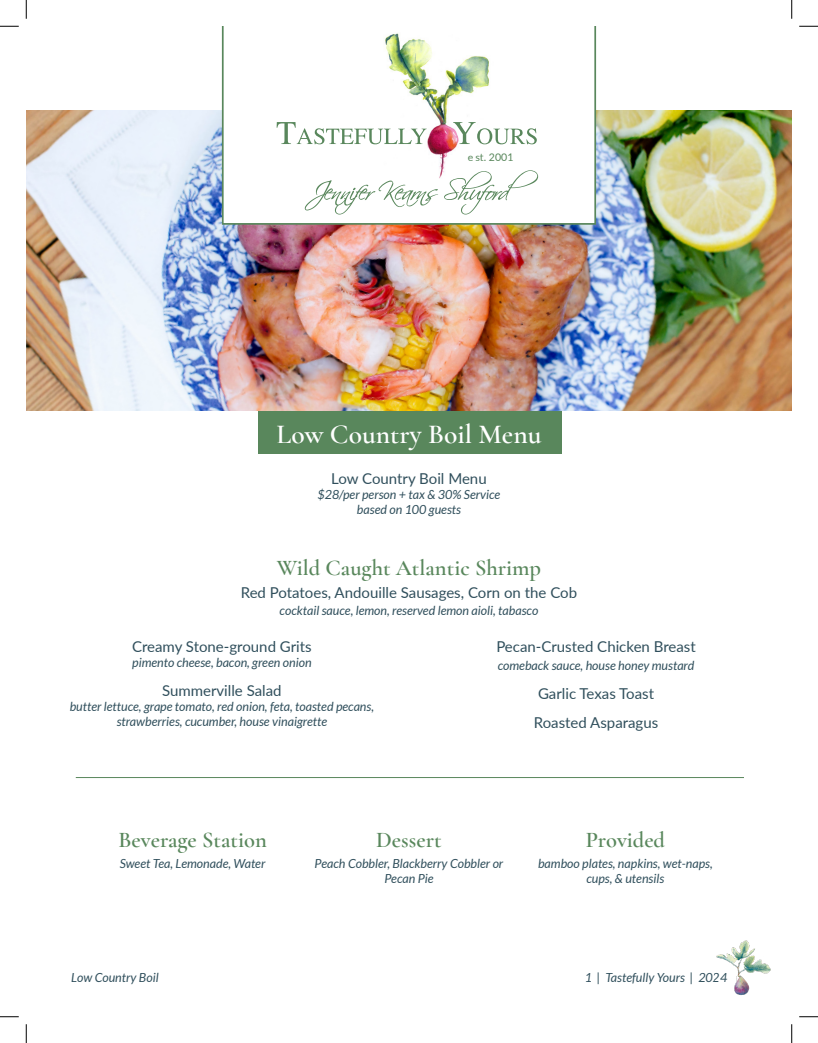
<style>
.page{position:relative;width:818px;height:1043px;background:#fff}
.page>*{position:absolute;margin:0;border:0;box-sizing:border-box;transform-origin:0 0}
.t1{font:600 27.5px "Cormorant Garamond";color:#fff}
.t2{font:600 22.5px "Cormorant Garamond";color:#59875c}
.t3{font:15px "Lato";color:#304f5c}
.t4{font:italic 12.5px/15px "Lato";color:#304f5c;text-align:center}
.t5{font:10.5px "Lato";color:#59875c}
</style>
<div class="page">
<img style="left:716px;top:940px;width:55px;height:55px">
<div style="left:258px;top:410px;width:303px;height:44px;background:#59875c"></div>
<img style="left:26px;top:111px;width:765px;height:299px">
<hr style="left:76px;top:777px;width:668px;height:1px;background:#59875c">
<svg style="left:222px;top:26px;width:374px;height:199px"></svg>
<img style="left:380px;top:33px;width:114px;height:148px">
<svg style="left:276px;top:122px;width:150px;height:22px"></svg>
<svg style="left:453px;top:122px;width:83px;height:22px"></svg>
<svg style="left:305px;top:180px;width:133px;height:34px"></svg>
<svg style="left:444px;top:170px;width:94px;height:44px"></svg>
<svg style="left:0;top:25px;width:19px;height:2px"></svg>
<svg style="left:799px;top:25px;width:19px;height:2px"></svg>
<svg style="left:0;top:1016px;width:19px;height:1px"></svg>
<svg style="left:799px;top:1016px;width:19px;height:1px"></svg>
<svg style="left:25px;top:0;width:2px;height:19px"></svg>
<svg style="left:25px;top:1024px;width:2px;height:18px"></svg>
<svg style="left:791px;top:0;width:1px;height:19px"></svg>
<svg style="left:791px;top:1024px;width:1px;height:18px"></svg>
<p class="t5" style="left:467px;top:149px;width:47px">e st. 2001</p>
<p class="t1" style="left:276px;top:418px;width:266px">Low Country Boil Menu</p>
<p class="t3" style="left:331px;top:467px;width:157px">Low Country Boil Menu</p>
<p class="t4" style="left:317px;top:487px;width:184px">$28/per person + tax &amp; 30% Service based on 100 guests</p>
<p class="t2" style="left:277px;top:554px;width:266px">Wild Caught Atlantic Shrimp</p>
<p class="t3" style="left:241px;top:581px;width:338px">Red Potatoes, Andouille Sausages, Corn on the Cob</p>
<p class="t4" style="left:279px;top:603px;width:260px">cocktail sauce, lemon, reserved lemon aioli, tabasco</p>
<p class="t3" style="left:132px;top:635px;width:181px">Creamy Stone-ground Grits</p>
<p class="t4" style="left:132px;top:655px;width:181px">pimento cheese, bacon, green onion</p>
<p class="t3" style="left:162px;top:680px;width:121px">Summerville Salad</p>
<p class="t4" style="left:70px;top:699px;width:306px">butter lettuce, grape tomato, red onion, feta, toasted pecans, strawberries, cucumber, house vinaigrette</p>
<p class="t3" style="left:496px;top:635px;width:201px">Pecan-Crusted Chicken Breast</p>
<p class="t4" style="left:497px;top:658px;width:198px">comeback sauce, house honey mustard</p>
<p class="t3" style="left:538px;top:683px;width:118px">Garlic Texas Toast</p>
<p class="t3" style="left:534px;top:712px;width:126px">Roasted Asparagus</p>
<p class="t2" style="left:118px;top:826px;width:150px">Beverage Station</p>
<p class="t4" style="left:120px;top:856px;width:147px">Sweet Tea, Lemonade, Water</p>
<p class="t2" style="left:376px;top:826px;width:67px">Dessert</p>
<p class="t4" style="left:314px;top:856px;width:190px">Peach Cobbler, Blackberry Cobbler or<br>Pecan Pie</p>
<p class="t2" style="left:585px;top:826px;width:81px">Provided</p>
<p class="t4" style="left:538px;top:856px;width:176px">bamboo plates, napkins, wet-naps, cups, &amp; utensils</p>
<p class="t4" style="left:71px;top:970px;width:89px">Low Country Boil</p>
<p class="t4" style="left:584px;top:970px;width:144px">1 | Tastefully Yours | 2024</p>
</div>
